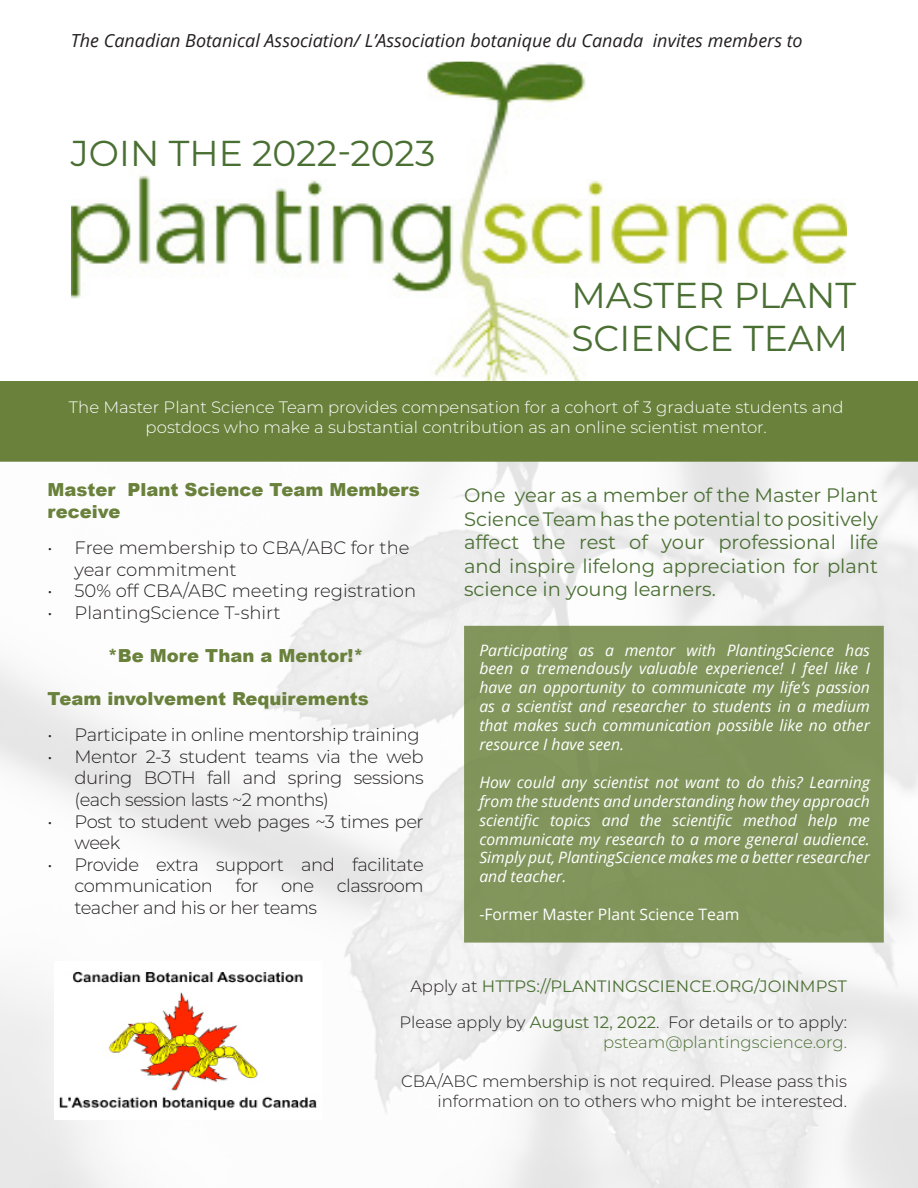
<style>
.page{position:relative;width:918px;height:1188px;background:#fff}
.page>*{position:absolute;margin:0;border:0;box-sizing:border-box;transform-origin:0 0}
.t1{font:36px "Montserrat";color:#4a6f33}
.t2{font:19.5px/23.4px "Montserrat";color:#4a6f33;text-align:justify}
.t3{font:300 18px/21.6px "Montserrat";letter-spacing:-.025em;color:#231f20}
.t4{font:300 18px/21.6px "Montserrat";color:#231f20}
.t5{font:900 18px/21.6px "Arial";color:#69813b}
.t6{font:italic 18px "Open Sans";color:#231f20}
.t7{font:300 16.5px/19.8px "Montserrat";color:#231f20;text-align:right}
.t8{font:300 16.5px/19.8px "Montserrat";color:#fff;text-align:center}
.t9{font:16.5px "Montserrat";color:#4a6f33}
.t10{font:italic 15.75px/18.9px "Open Sans";color:#fff;text-align:justify}
.t11{font:15.75px "Open Sans";color:#fff}
.s1{font-weight:300;color:#231f20}
.s2{font-weight:400;color:#4a6f33}
.s3{color:#4a6f33}
</style>
<div class="page">
<img style="left:71px;top:61px;width:776px;height:320px">
<div style="left:1px;top:382px;width:916px;height:79px;background:#69813b"></div>
<div style="left:0;top:381px;width:918px;height:81px;border:2px solid #69813b"></div>
<div style="left:464px;top:626px;width:420px;height:317px;background:#81945b;border:2px solid #69813b"></div>
<img style="left:58px;top:971px;width:260px;height:140px">
<p class="t6" style="left:71px;top:28px;width:733px">The Canadian Botanical Association/ L’Association botanique du Canada invites members to</p>
<p class="t1" style="left:71px;top:129px;width:366px">JOIN THE 2022-2023</p>
<p class="t1" style="left:572px;top:271px;width:286px">MASTER PLANT</p>
<p class="t1" style="left:572px;top:314px;width:278px">SCIENCE TEAM</p>
<p class="t8" style="left:69px;top:397px;width:776px">The Master Plant Science Team provides compensation for a cohort of 3 graduate students and postdocs who make a substantial contribution as an online scientist mentor.</p>
<p class="t5" style="left:48px;top:479px;width:374px">Master Plant Science Team Members receive</p>
<p class="t4" style="left:75px;top:536px;width:337px;text-indent:-27px">• Free membership to CBA/ABC for the year commitment</p>
<p class="t4" style="left:48px;top:579px;width:370px">• 50% off CBA/ABC meeting registration</p>
<p class="t4" style="left:48px;top:601px;width:235px">• PlantingScience T-shirt</p>
<p class="t5" style="left:108px;top:644px;width:257px">*Be More Than a Mentor!*</p>
<p class="t5" style="left:48px;top:687px;width:323px">Team involvement Requirements</p>
<p class="t3" style="left:48px;top:723px;width:374px">• Participate in online mentorship training</p>
<p class="t3" style="left:75px;top:745px;width:351px;text-align:justify;text-indent:-27px">• Mentor 2-3 student teams via the web during BOTH fall and spring sessions (each session lasts ~2 months)</p>
<p class="t3" style="left:75px;top:810px;width:351px;text-indent:-27px">• Post to student web pages ~3 times per week</p>
<p class="t3" style="left:75px;top:853px;width:351px;text-indent:-27px">• Provide extra support and facilitate communication</p>
<p class="t3" style="left:235px;top:875px;width:25px">for</p>
<p class="t3" style="left:281px;top:875px;width:35px">one</p>
<p class="t3" style="left:337px;top:875px;width:88px">classroom</p>
<p class="t3" style="left:75px;top:896px;width:244px">teacher and his or her teams</p>
<p class="t2" style="left:464px;top:483px;width:416px">One year as a member of the Master Plant Science Team has the potential to positively affect the rest of your professional life and inspire lifelong appreciation for plant science in young learners.</p>
<p class="t10" style="left:479px;top:640px;width:392px">Participating as a mentor with PlantingScience has been a tremendously valuable experience! I feel like I have an opportunity to communicate my life’s passion as a scientist and researcher to students in a medium that makes such communication possible like no other resource I have seen.</p>
<p class="t10" style="left:479px;top:772px;width:392px">How could any scientist not want to do this? Learning from the students and understanding how they approach scientific topics and the scientific method help me communicate my research to a more general audience.<br>Simply put, PlantingScience makes me a better researcher and teacher.</p>
<p class="t11" style="left:479px;top:904px;width:262px">-Former Master Plant Science Team</p>
<p class="t9" style="left:410px;top:975px;width:438px"><span class="s1">Apply at</span> HTTPS://PLANTINGSCIENCE.ORG/JOINMPST</p>
<p class="t7" style="left:399px;top:1012px;width:449px">Please apply by <span class="s2">August 12, 2022</span>. For details or to apply: <span class="s3">psteam@plantingscience.org.</span></p>
<p class="t7" style="left:401px;top:1071px;width:448px">CBA/ABC membership is not required. Please pass this information on to others who might be interested.</p>
</div>
